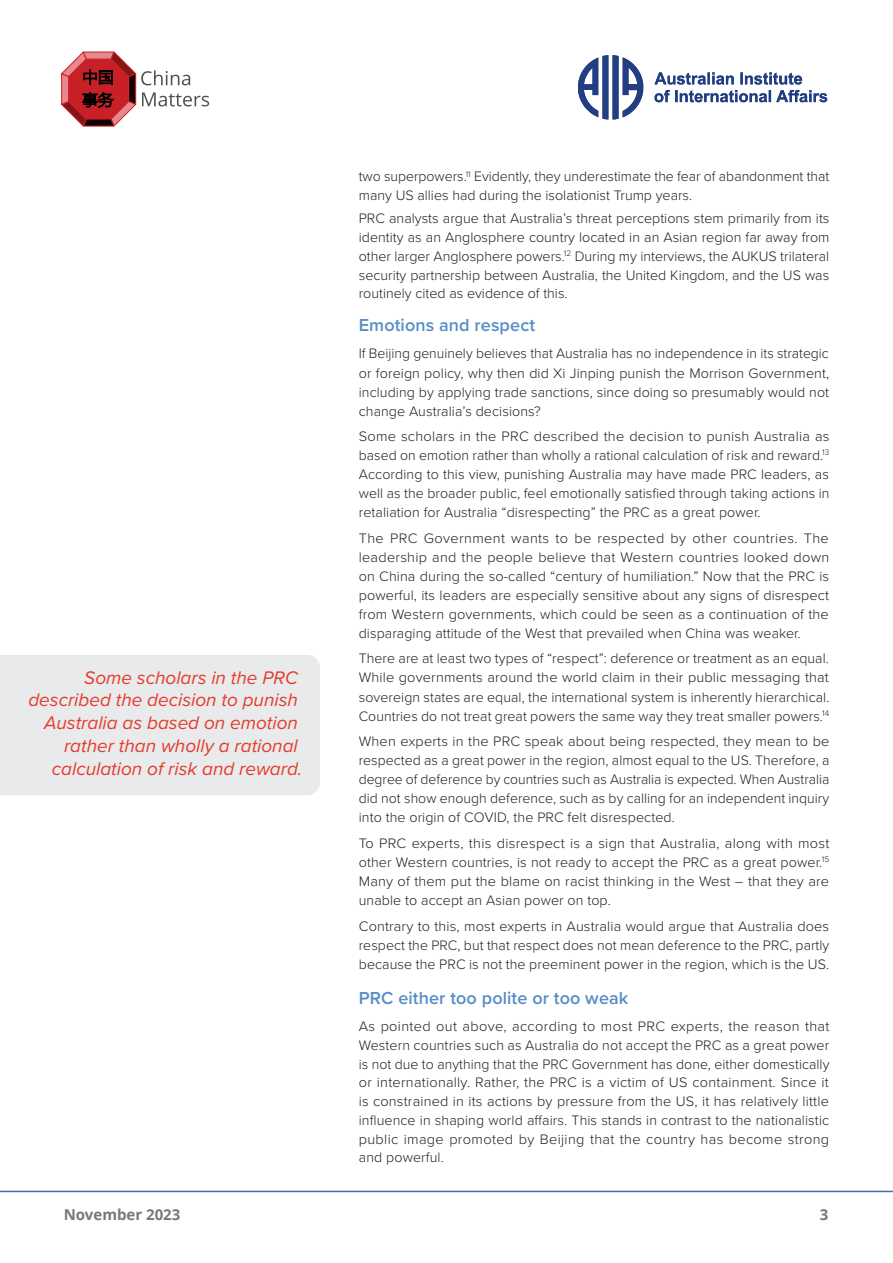
<style>
.page{position:relative;width:893px;height:1263px;background:#fff}
.page>*{position:absolute;margin:0;border:0;box-sizing:border-box;transform-origin:0 0}
.t1{font:italic 18.9px/22.8px "Proxima Nova";color:#e63b2c;text-align:right}
.New_Stretch_out_body{font:600 18px "Proxima Nova";letter-spacing:.005em;color:#568ec5}
.t2{font:700 15px "Open Sans";color:#76787b}
.New_Stretch_out_body-2{font:300 14.25px/19px "Proxima Nova";letter-spacing:.005em;color:#231f20;text-align:justify}
.Body{font:300 14.25px/18.9px "Proxima Nova";color:#231f20}
</style>
<div class="page">
<hr style="left:0;top:1191px;width:893px;height:1px;background:#4072b0">
<svg style="left:62px;top:52px;width:147px;height:74px"></svg>
<svg style="left:578px;top:55px;width:249px;height:64px"></svg>
<div style="left:0;top:655px;width:320px;height:140px;background:#e9eaeb"></div>
<p class="t1" style="left:28px;top:665px;width:275px">Some scholars in the PRC described the decision to punish<br>Australia as based on emotion rather than wholly a rational calculation of risk and reward.</p>
<p class="Body" style="left:359px;top:166px;width:472px">two superpowers.<sup>11</sup> Evidently, they underestimate the fear of abandonment that many US allies had during the isolationist Trump years.</p>
<p class="Body" style="left:359px;top:208px;width:472px;text-align:justify">PRC analysts argue that Australia’s threat perceptions stem primarily from its identity as an Anglosphere country located in an Asian region far away from other larger Anglosphere powers.<sup>12</sup> During my interviews, the AUKUS trilateral security partnership between Australia, the United Kingdom, and the US was routinely cited as evidence of this.</p>
<p class="New_Stretch_out_body" style="left:359px;top:311px;width:178px">Emotions and respect</p>
<p class="New_Stretch_out_body-2" style="left:359px;top:343px;width:472px">If Beijing genuinely believes that Australia has no independence in its strategic or foreign policy, why then did Xi Jinping punish the Morrison Government, including by applying trade sanctions, since doing so presumably would not change Australia’s decisions?</p>
<p class="New_Stretch_out_body-2" style="left:359px;top:426px;width:472px">Some scholars in the PRC described the decision to punish Australia as based on emotion rather than wholly a rational calculation of risk and reward.<sup>13<br></sup>According to this view, punishing Australia may have made PRC leaders, as well as the broader public, feel emotionally satisfied through taking actions in retaliation for Australia “disrespecting” the PRC as a great power.</p>
<p class="New_Stretch_out_body-2" style="left:359px;top:528px;width:472px">The PRC Government wants to be respected by other countries. The leadership and the people believe that Western countries looked down on China during the so-called “century of humiliation.” Now that the PRC is powerful, its leaders are especially sensitive about any signs of disrespect from Western governments, which could be seen as a continuation of the disparaging attitude of the West that prevailed when China was weaker.</p>
<p class="New_Stretch_out_body-2" style="left:359px;top:648px;width:472px">There are at least two types of “respect”: deference or treatment as an equal.<br>While governments around the world claim in their public messaging that sovereign states are equal, the international system is inherently hierarchical.<br>Countries do not treat great powers the same way they treat smaller powers.<sup>14</sup></p>
<p class="New_Stretch_out_body-2" style="left:359px;top:731px;width:472px">When experts in the PRC speak about being respected, they mean to be respected as a great power in the region, almost equal to the US. Therefore, a degree of deference by countries such as Australia is expected. When Australia did not show enough deference, such as by calling for an independent inquiry into the origin of COVID, the PRC felt disrespected.</p>
<p class="New_Stretch_out_body-2" style="left:359px;top:832px;width:472px">To PRC experts, this disrespect is a sign that Australia, along with most other Western countries, is not ready to accept the PRC as a great power.<sup>15<br></sup>Many of them put the blame on racist thinking in the West – that they are unable to accept an Asian power on top.</p>
<p class="New_Stretch_out_body-2" style="left:359px;top:915px;width:472px">Contrary to this, most experts in Australia would argue that Australia does respect the PRC, but that respect does not mean deference to the PRC, partly because the PRC is not the preeminent power in the region, which is the US.</p>
<p class="New_Stretch_out_body" style="left:359px;top:984px;width:271px">PRC either too polite or too weak</p>
<p class="New_Stretch_out_body-2" style="left:359px;top:1016px;width:472px">As pointed out above, according to most PRC experts, the reason that Western countries such as Australia do not accept the PRC as a great power is not due to anything that the PRC Government has done, either domestically or internationally. Rather, the PRC is a victim of US containment. Since it is constrained in its actions by pressure from the US, it has relatively little influence in shaping world affairs. This stands in contrast to the nationalistic public image promoted by Beijing that the country has become strong and powerful.</p>
<p class="t2" style="left:64px;top:1204px;width:118px">November 2023</p>
<p class="t2" style="left:820px;top:1204px;width:10px">3</p>
</div>
